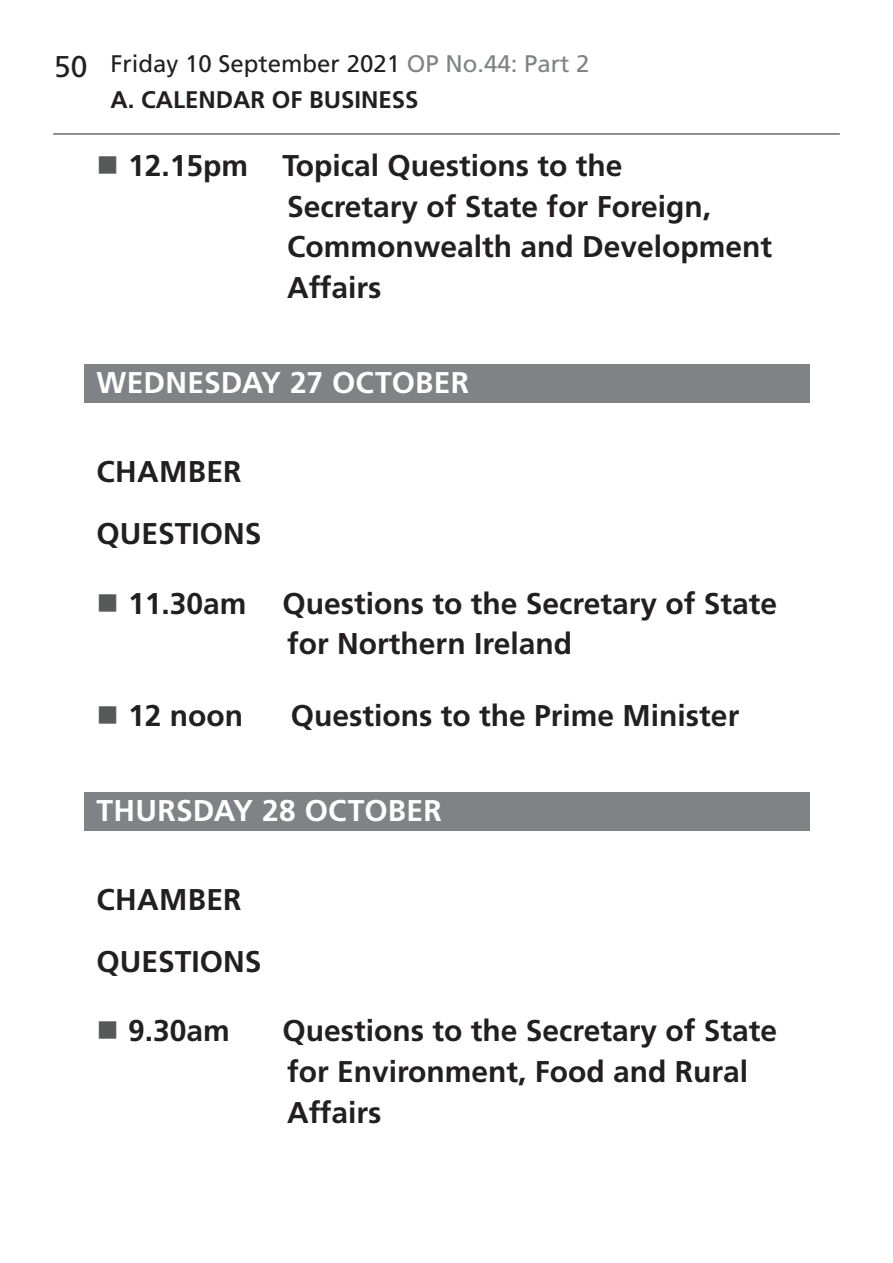
<style>
.page{position:relative;width:893px;height:1263px;background:#fff}
.page>*{position:absolute;margin:0;border:0;box-sizing:border-box;transform-origin:0 0}
.BoldCaps{font:700 30px/41px "Frutiger LT Std";color:#231f20}
.Heading2Grey{font:700 30px "Frutiger LT Std";letter-spacing:.01em;color:#fff}
.FbaLocation{font:700 30px "Frutiger LT Std";letter-spacing:.01em;color:#231f20}
.t1{font:24px/35.5px "Frutiger LT Std";color:#231f20}
.t2{font:700 24px "Frutiger LT Std";color:#231f20}
.s1{font-size:30px}
.s2{color:#808285}
.s3{font-weight:700}
</style>
<div class="page">
<hr style="left:53px;top:134px;width:787px;height:1px;background:#231f20">
<div style="left:84px;top:364px;width:725px;height:39px;background:#808285"></div>
<div style="left:84px;top:792px;width:725px;height:39px;background:#808285"></div>
<p class="t1" style="left:111px;top:46px;width:480px;text-indent:-57px"><span class="s1">50</span> Friday 10 September 2021 <span class="s2">OP No.44: Part 2<br></span><span class="s3">A. Calendar</span></p>
<p class="t2" style="left:272px;top:85px;width:67px">of Business</p>
<p class="BoldCaps" style="left:287px;top:145px;width:487px;text-indent:-159px">12.15pm Topical Questions to the<br>Secretary of State for Foreign,<br>Commonwealth and Development<br>Affairs</p>
<p class="Heading2Grey" style="left:97px;top:365px;width:374px">WEDNESDAY 27 OCTOBER</p>
<p class="FbaLocation" style="left:97px;top:454px;width:147px">CHAMBER</p>
<p class="BoldCaps" style="left:97px;top:514px;width:167px">QUESTIONS</p>
<p class="BoldCaps" style="left:287px;top:583px;width:492px;text-indent:-159px">11.30am Questions to the Secretary of State for Northern Ireland</p>
<p class="BoldCaps" style="left:128px;top:695px;width:117px">12 noon</p>
<p class="BoldCaps" style="left:291px;top:695px;width:450px">Questions to the Prime Minister</p>
<p class="Heading2Grey" style="left:97px;top:793px;width:347px">THURSDAY 28 OCTO BER</p>
<p class="FbaLocation" style="left:97px;top:882px;width:147px">CHAMBER</p>
<p class="BoldCaps" style="left:97px;top:941px;width:167px">QUESTIONS</p>
<p class="BoldCaps" style="left:128px;top:1011px;width:103px">9.30am</p>
<p class="BoldCaps" style="left:283px;top:1011px;width:496px">Questions to the Secretary of State for Environment, Food and Rural<br>Affairs</p>
</div>
